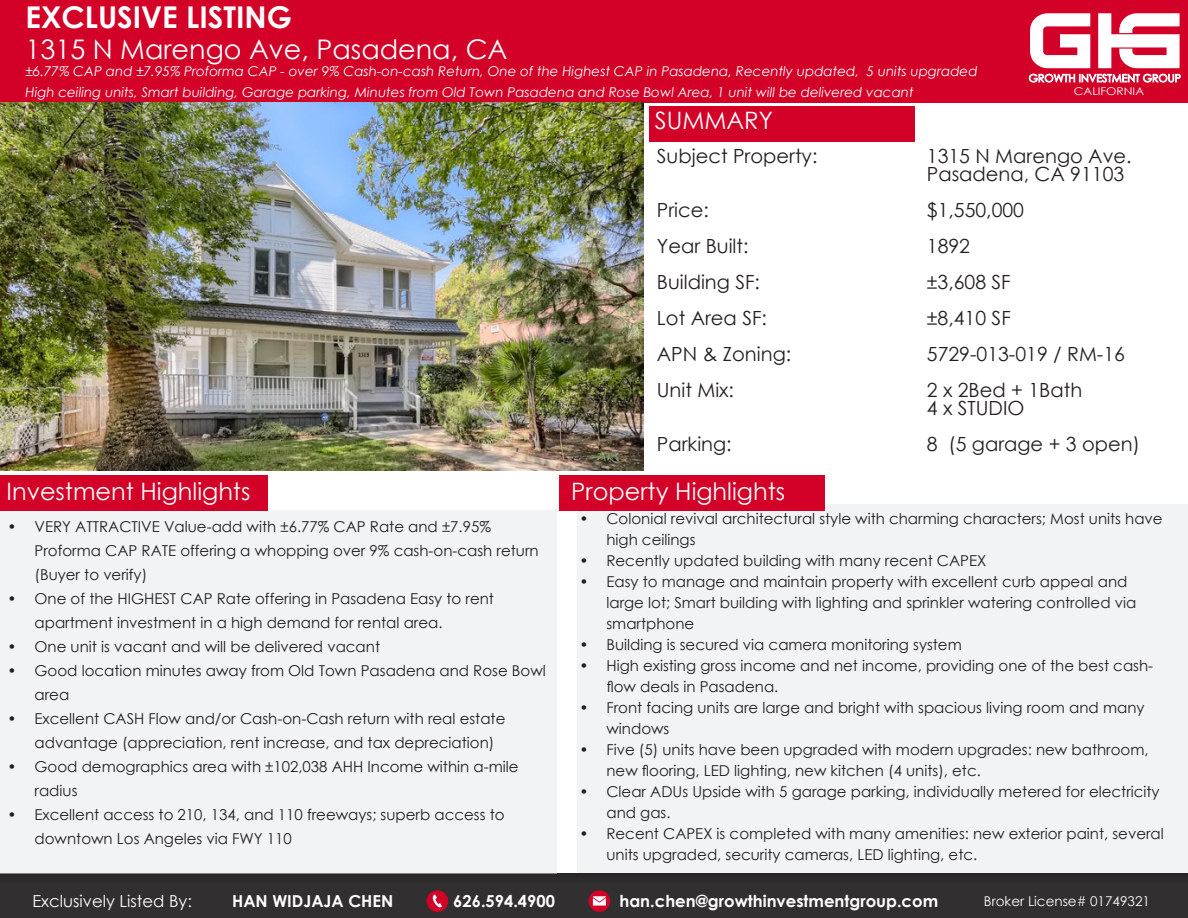
<style>
.page{position:relative;width:1188px;height:918px;background:#fff}
.page>*{position:absolute;margin:0;border:0;box-sizing:border-box;transform-origin:0 0}
.t1{font:700 30px "Century Gothic";color:#fff}
.for_sale{font:27px "Century Gothic";color:#fff}
.t2{font:24px "Century Gothic";color:#fff}
.t3{font:19.5px "Century Gothic";color:#231f20}
.t4{font:700 16.5px "Century Gothic";color:#fff}
.t5{font:16.5px "Century Gothic";color:#fff}
.t6{font:15px/21px "Century Gothic";color:#231f20}
.t7{font:italic 13.5px "Century Gothic";color:#fff}
.t8{font:13.5px "Century Gothic";color:#fff}
.t9{font:10.65px "Century Gothic";color:#fff;scale:1.12 1}
</style>
<div class="page">
<div style="left:0;top:871px;width:1188px;height:47px;background:#312f30"></div>
<div style="left:0;top:0;width:1188px;height:103px;background:#d30028"></div>
<svg style="left:1029px;top:13px;width:151px;height:69px"></svg>
<div style="left:427px;top:890px;width:21px;height:22px;background:#d30028;border-radius:50%"></div>
<svg style="left:432px;top:894px;width:10px;height:14px"></svg>
<div style="left:589px;top:890px;width:21px;height:22px;background:#d30028;border-radius:50%"></div>
<svg style="left:593px;top:896px;width:13px;height:10px"></svg>
<div style="left:0;top:510px;width:557px;height:364px;background:#f2f3f4"></div>
<div style="left:0;top:475px;width:268px;height:36px;background:#d30028"></div>
<div style="left:577px;top:504px;width:611px;height:369px;background:#f2f3f4"></div>
<div style="left:559px;top:475px;width:266px;height:36px;background:#d30028"></div>
<img style="left:0;top:103px;width:643px;height:368px">
<div style="left:649px;top:106px;width:266px;height:36px;background:#d30028"></div>
<p class="t1" style="left:26px;top:-6px;width:268px">EXCLUSIVE LISTING</p>
<p class="for_sale" style="left:26px;top:30px;width:484px">1315 N Marengo Ave, Pasadena, CA</p>
<p class="t1" style="left:32px;top:10px;width:578px">Exclusive Listing- Los Robles Apartments</p>
<p class="for_sale" style="left:32px;top:50px;width:533px">262N Los Robles | Pasadena | CA 91007</p>
<p class="t7" style="left:26px;top:62px;width:954px">±6.77% CAP and ±7.95% Proforma CAP - over 9% Cash-on-cash Return, One of the Highest CAP in Pasadena, Recently updated, 5 units upgraded</p>
<p class="t7" style="left:26px;top:83px;width:890px">High ceiling units, Smart building, Garage parking, Minutes from Old Town Pasadena and Rose Bowl Area, 1 unit will be delivered vacant</p>
<p class="t2" style="left:655px;top:104px;width:120px">SUMMARY</p>
<p class="t9" style="left:1074px;top:83px;width:64px">CALIFORNIA</p>
<p class="t3" style="left:657px;top:142px;width:162px">Subject Property:</p>
<p class="t3" style="left:927px;top:142px;width:206px">1315 N Marengo Ave.</p>
<p class="t3" style="left:927px;top:160px;width:199px">Pasadena, CA 91103</p>
<p class="t3" style="left:657px;top:196px;width:54px">Price:</p>
<p class="t3" style="left:927px;top:196px;width:99px">$1,550,000</p>
<p class="t3" style="left:657px;top:232px;width:93px">Year Built:</p>
<p class="t3" style="left:927px;top:232px;width:45px">1892</p>
<p class="t3" style="left:657px;top:268px;width:105px">Building SF:</p>
<p class="t3" style="left:927px;top:268px;width:85px">±3,608 SF</p>
<p class="t3" style="left:657px;top:304px;width:112px">Lot Area SF:</p>
<p class="t3" style="left:927px;top:304px;width:85px">±8,410 SF</p>
<p class="t3" style="left:657px;top:340px;width:136px">APN &amp; Zoning:</p>
<p class="t3" style="left:927px;top:340px;width:200px">5729-013-019 / RM-16</p>
<p class="t3" style="left:657px;top:376px;width:79px">Unit Mix:</p>
<p class="t3" style="left:927px;top:376px;width:157px">2 x 2Bed + 1Bath</p>
<p class="t3" style="left:927px;top:394px;width:99px">4 x STUDIO</p>
<p class="t3" style="left:657px;top:430px;width:76px">Parking:</p>
<p class="t3" style="left:927px;top:430px;width:215px">8 (5 garage + 3 open)</p>
<p class="t2" style="left:7px;top:474px;width:245px">Investment Highlights</p>
<p class="t2" style="left:571px;top:474px;width:215px">Property Highlights</p>
<p class="t6" style="left:35px;top:514px;width:506px;line-height:24px;text-indent:-27px">• VERY ATTRACTIVE Value-add with ±6.77% CAP Rate and ±7.95%<br>Proforma CAP RATE offering a whopping over 9% cash-on-cash return (Buyer to verify)</p>
<p class="t6" style="left:35px;top:586px;width:461px;line-height:24px;text-indent:-27px">• One of the HIGHEST CAP Rate offering in Pasadena Easy to rent apartment investment in a high demand for rental area.</p>
<p class="t6" style="left:8px;top:636px;width:374px">• One unit is vacant and will be delivered vacant</p>
<p class="t6" style="left:35px;top:658px;width:513px;line-height:24px;text-indent:-27px">• Good location minutes away from Old Town Pasadena and Rose Bowl area</p>
<p class="t6" style="left:35px;top:706px;width:472px;line-height:24px;text-indent:-27px">• Excellent CASH Flow and/or Cash-on-Cash return with real estate advantage (appreciation, rent increase, and tax depreciation)</p>
<p class="t6" style="left:35px;top:754px;width:486px;line-height:24px;text-indent:-27px">• Good demographics area with ±102,038 AHH Income within a-mile radius</p>
<p class="t6" style="left:35px;top:802px;width:472px;line-height:24px;text-indent:-27px">• Excellent access to 210, 134, and 110 freeways; superb access to downtown Los Angeles via FWY 110</p>
<p class="t6" style="left:606px;top:508px;width:558px;text-indent:-27px">• Colonial revival architectural style with charming characters; Most units have high ceilings</p>
<p class="t6" style="left:579px;top:550px;width:408px">• Recently updated building with many recent CAPEX</p>
<p class="t6" style="left:606px;top:571px;width:531px;text-indent:-27px">• Easy to manage and maintain property with excellent curb appeal and large lot; Smart building with lighting and sprinkler watering controlled via smartphone</p>
<p class="t6" style="left:579px;top:634px;width:384px">• Building is secured via camera monitoring system</p>
<p class="t6" style="left:606px;top:655px;width:548px;text-indent:-27px">• High existing gross income and net income, providing one of the best cash&shy;flow deals in Pasadena.</p>
<p class="t6" style="left:606px;top:697px;width:540px;text-indent:-27px">• Front facing units are large and bright with spacious living room and many windows</p>
<p class="t6" style="left:606px;top:739px;width:544px;text-indent:-27px">• Five (5) units have been upgraded with modern upgrades: new bathroom, new flooring, LED lighting, new kitchen (4 units), etc.</p>
<p class="t6" style="left:606px;top:781px;width:555px;text-indent:-27px">• Clear ADUs Upside with 5 garage parking, individually metered for electricity and gas.</p>
<p class="t6" style="left:606px;top:823px;width:559px;text-indent:-27px">• Recent CAPEX is completed with many amenities: new exterior paint, several units upgraded, security cameras, LED lighting, etc.</p>
<p class="t5" style="left:32px;top:890px;width:161px">Exclusively Listed By:</p>
<p class="t4" style="left:232px;top:888px;width:163px">HAN WIDJAJA CHEN</p>
<p class="t4" style="left:453px;top:888px;width:103px">626.594.4900</p>
<p class="t4" style="left:619px;top:888px;width:320px">han.chen@growthinvestmentgroup.com</p>
<p class="t8" style="left:984px;top:892px;width:167px">Broker License# 01749321</p>
</div>
